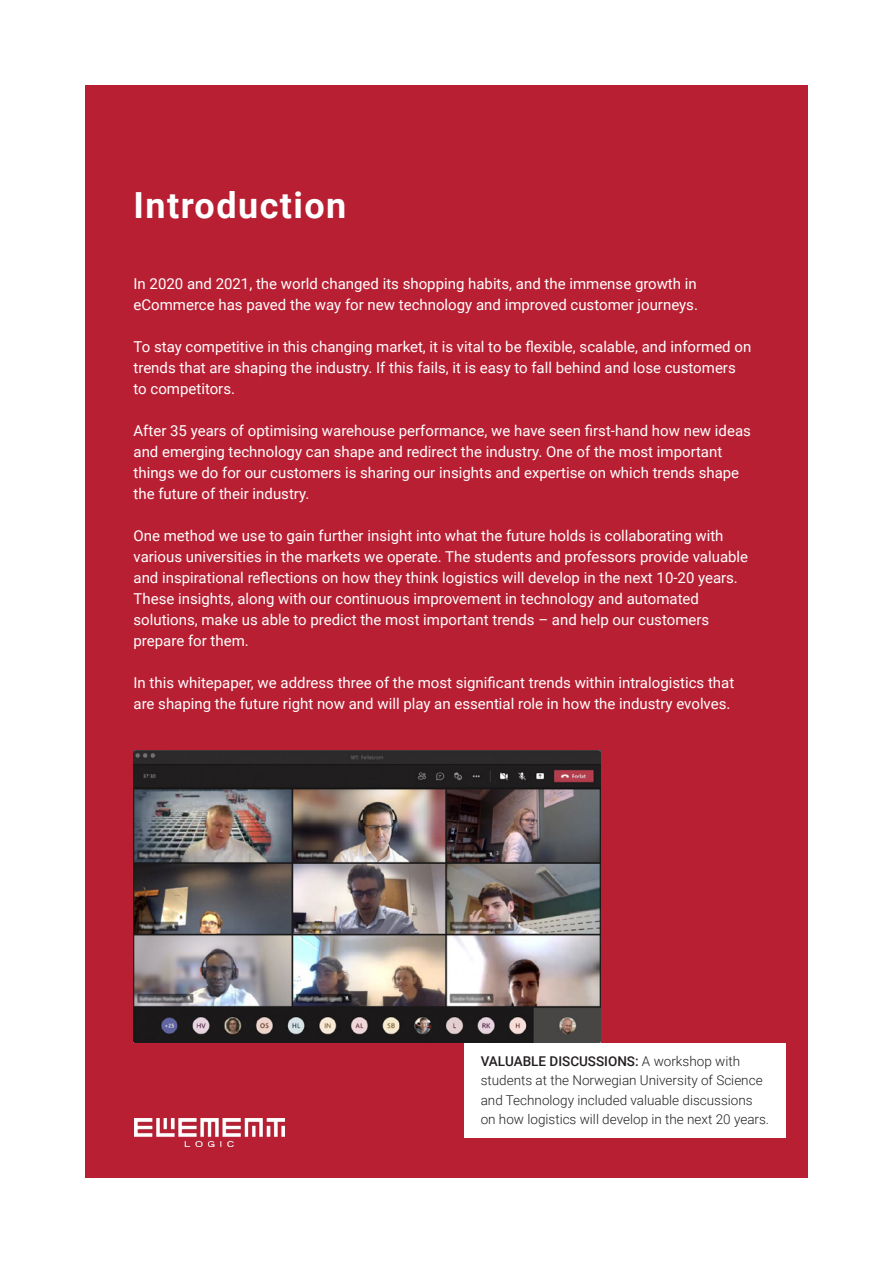
<style>
.page{position:relative;width:893px;height:1263px;background:#fff}
.page>*{position:absolute;margin:0;border:0;box-sizing:border-box;transform-origin:0 0}
.t1{font:700 36px "Roboto";letter-spacing:.04em;color:#fff}
.t2{font:15px/21px "Roboto";color:#fff}
.t3{font:300 13.5px/19.5px "Roboto";color:#231f20}
.s1{font-weight:500}
</style>
<div class="page">
<div style="left:85px;top:85px;width:723px;height:1093px;background:#b91f33"></div>
<img style="left:135px;top:1118px;width:149px;height:29px">
<img style="left:134px;top:750px;width:466px;height:292px">
<div style="left:464px;top:1042px;width:322px;height:95px;background:#fff"></div>
<p class="t1" style="left:134px;top:179px;width:214px">Introduction</p>
<p class="t2" style="left:134px;top:273px;width:566px">In 2020 and 2021, the world changed its shopping habits, and the immense growth in eCommerce has paved the way for new technology and improved customer journeys.</p>
<p class="t2" style="left:134px;top:336px;width:619px">To stay competitive in this changing market, it is vital to be flexible, scalable, and informed on trends that are shaping the industry. If this fails, it is easy to fall behind and lose customers to competitors.</p>
<p class="t2" style="left:134px;top:420px;width:619px">After 35 years of optimising warehouse performance, we have seen first-hand how new ideas and emerging technology can shape and redirect the industry. One of the most important things we do for our customers is sharing our insights and expertise on which trends shape the future of their industry.</p>
<p class="t2" style="left:134px;top:525px;width:616px">One method we use to gain further insight into what the future holds is collaborating with various universities in the markets we operate. The students and professors provide valuable and inspirational reflections on how they think logistics will develop in the next 10-20 years.<br>These insights, along with our continuous improvement in technology and automated solutions, make us able to predict the most important trends – and help our customers prepare for them.</p>
<p class="t2" style="left:134px;top:672px;width:602px">In this whitepaper, we address three of the most significant trends within intralogistics that are shaping the future right now and will play an essential role in how the industry evolves.</p>
<p class="t3" style="left:481px;top:1050px;width:290px"><span class="s1">VALUABLE DISCUSSIONS:</span> A workshop with students at the Norwegian University of Science and Technology included valuable discussions on how logistics will develop in the next 20 years.</p>
</div>
